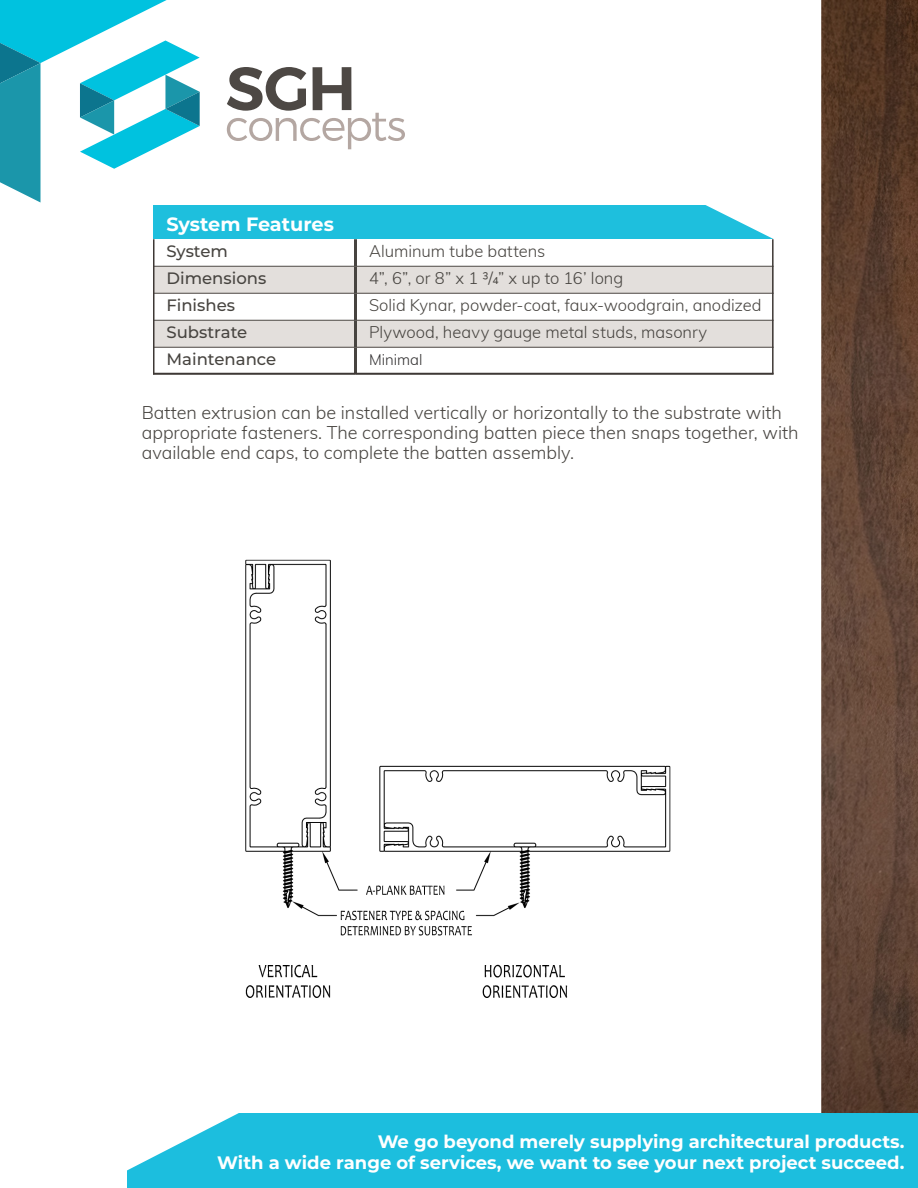
<style>
.page{position:relative;width:918px;height:1188px;background:#fff}
.page>*{position:absolute;margin:0;border:0;box-sizing:border-box;transform-origin:0 0}
.t1{font:700 19.2px "Montserrat";letter-spacing:-.005em;color:#fff}
.Body_Copy{font:300 18px/20.2px "Muli";color:#474440}
.t2{font:700 18px "Montserrat";color:#fff}
.Graph1{font:300 16.5px "Muli";color:#474440}
.t3{font:500 16.5px "Montserrat";color:#474440}
.Graph{font:300 15px "Muli";color:#312f30}
</style>
<div class="page">
<svg style="left:820px;top:0;width:98px;height:1114px;background:#5f4435"></svg>
<div style="left:127px;top:1114px;width:791px;height:74px;background:#1cbede"></div>
<svg style="left:227px;top:67px;width:178px;height:82px"></svg>
<svg style="left:127px;top:1113px;width:150px;height:58px"></svg>
<svg style="left:0;top:0;width:200px;height:202px"></svg>
<div style="left:153px;top:206px;width:621px;height:33px;background:#1ebfdd"></div>
<svg style="left:154px;top:239px;width:618px;height:134px"></svg>
<svg style="left:154px;top:267px;width:618px;height:80px;fill:#e3dfdc"></svg>
<hr style="left:354px;top:239px;width:3px;height:27px;background:#474440">
<hr style="left:354px;top:266px;width:3px;height:27px;background:#474440">
<hr style="left:354px;top:293px;width:3px;height:27px;background:#474440">
<hr style="left:354px;top:320px;width:3px;height:27px;background:#474440">
<hr style="left:354px;top:347px;width:3px;height:27px;background:#474440">
<hr style="left:153px;top:266px;width:203px;height:1px;background:#4d4844">
<hr style="left:356px;top:266px;width:418px;height:1px;background:#4d4844">
<hr style="left:153px;top:293px;width:203px;height:1px;background:#4d4844">
<hr style="left:356px;top:293px;width:418px;height:1px;background:#4d4844">
<hr style="left:153px;top:320px;width:203px;height:1px;background:#4d4844">
<hr style="left:356px;top:320px;width:418px;height:1px;background:#4d4844">
<hr style="left:153px;top:347px;width:203px;height:1px;background:#4d4844">
<hr style="left:356px;top:347px;width:418px;height:1px;background:#4d4844">
<hr style="left:153px;top:374px;width:203px;height:1px;background:#4d4844">
<hr style="left:356px;top:374px;width:418px;height:1px;background:#4d4844">
<svg style="left:701px;top:205px;width:73px;height:37px"></svg>
<hr style="left:153px;top:239px;width:1px;height:135px;background:#3e3835">
<hr style="left:153px;top:373px;width:620px;height:1px;background:#3e3835">
<hr style="left:772px;top:239px;width:2px;height:135px;background:#3e3835">
<img style="left:245px;top:559px;width:426px;height:438px">
<p class="t1" style="left:166px;top:210px;width:169px">System Features</p>
<p class="t3" style="left:166px;top:239px;width:63px">System</p>
<p class="Graph1" style="left:369px;top:239px;width:178px">Aluminum tube battens</p>
<p class="t3" style="left:166px;top:266px;width:101px">Dimensions</p>
<p class="Graph1" style="left:369px;top:266px;width:256px">4”, 6”, or 8” x 1 3/₄” x up to 16’ long</p>
<p class="t3" style="left:166px;top:293px;width:70px">Finishes</p>
<p class="Graph1" style="left:369px;top:293px;width:394px">Solid Kynar, powder-coat, faux-woodgrain, anodized</p>
<p class="t3" style="left:166px;top:320px;width:82px">Substrate</p>
<p class="Graph1" style="left:369px;top:320px;width:340px">Plywood, heavy gauge metal studs, masonry</p>
<p class="t3" style="left:166px;top:347px;width:111px">Maintenance</p>
<p class="Graph" style="left:369px;top:348px;width:55px">Minimal</p>
<p class="Body_Copy" style="left:142px;top:401px;width:658px">Batten extrusion can be installed vertically or horizontally to the substrate with appropriate fasteners. The corresponding batten piece then snaps together, with available end caps, to complete the batten assembly.</p>
<p class="t2" style="left:378px;top:1128px;width:528px">We go beyond merely supplying architectural products.</p>
<p class="t2" style="left:217px;top:1150px;width:689px">With a wide range of services, we want to see your next project succeed.</p>
</div>
